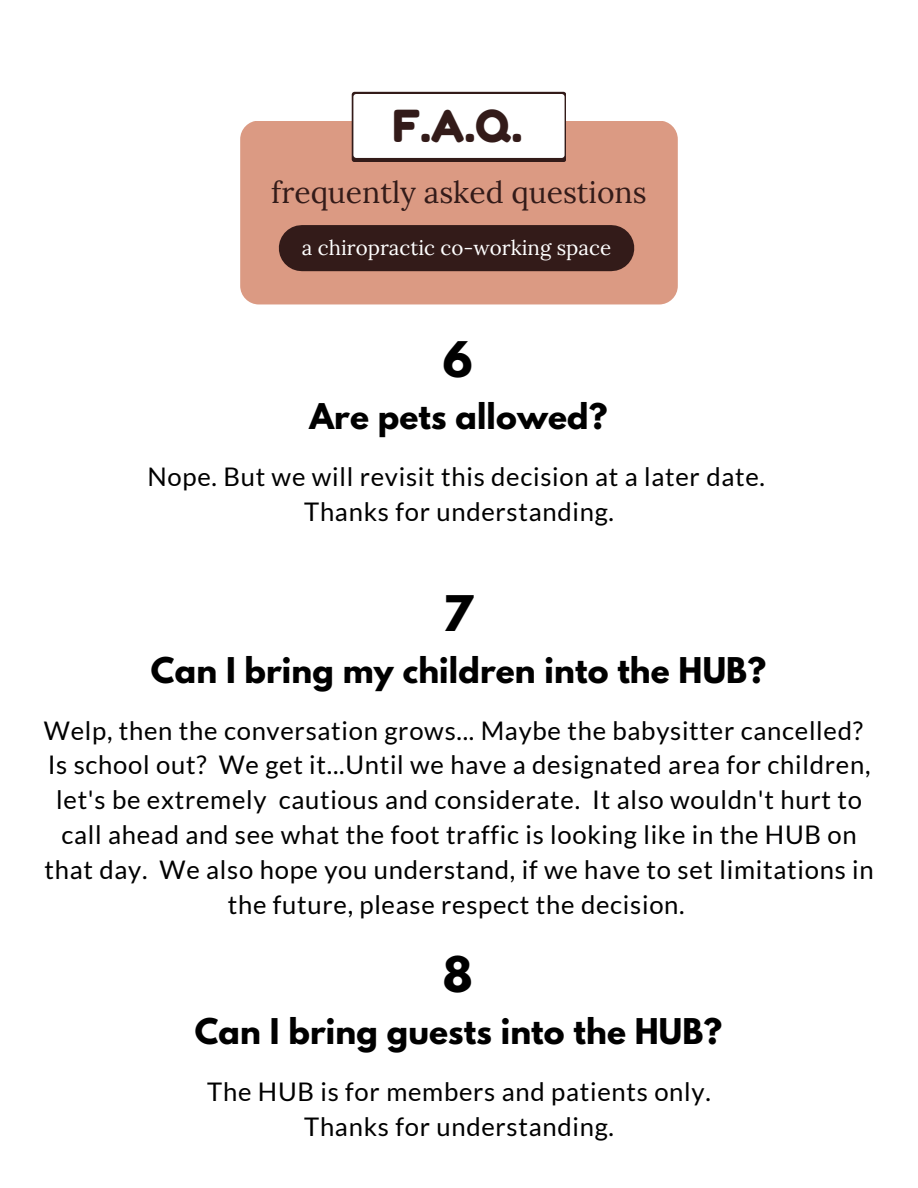
<style>
.page{position:relative;width:918px;height:1188px;background:#fff}
.page>*{position:absolute;margin:0;border:0;box-sizing:border-box;transform-origin:0 0}
.t1{font:44.1px "Fredoka One";color:#331b19}
.t2{font:700 43.5px "League Spartan";color:#000}
.t3{font:700 31.35px "League Spartan";letter-spacing:.005em;color:#000}
.t4{font:30px "Lora";color:#331b19}
.t5{font:25.65px/34.8px "Lato";letter-spacing:.03em;color:#000;text-align:center}
.t6{font:20.55px "Lora";color:#fff}
</style>
<div class="page">
<div style="left:240px;top:121px;width:438px;height:183px;background:#db9a83;border-radius:19px"></div>
<div style="left:302px;top:225px;width:309px;height:46px;background:#331b19"></div>
<div style="left:352px;top:92px;width:214px;height:70px;background:#331b19;border-radius:3px"></div>
<div style="left:353px;top:94px;width:212px;height:64px;background:#fff;border-radius:3px"></div>
<p class="t1" style="left:392px;top:99px;width:131px">F.A.Q.</p>
<p class="t4" style="left:271px;top:173px;width:377px">frequently asked questions</p>
<p class="t6" style="left:302px;top:234px;width:311px">a chiropractic co-working space</p>
<p class="t2" style="left:443px;top:338px;width:31px">6</p>
<p class="t3" style="left:309px;top:401px;width:300px">Are pets allowed?</p>
<p class="t5" style="left:147px;top:459px;width:619px">Nope. But we will revisit this decision at a later date.</p>
<p class="t5" style="left:304px;top:493px;width:311px">Thanks for understanding.</p>
<p class="t2" style="left:443px;top:592px;width:31px">7</p>
<p class="t3" style="left:151px;top:655px;width:617px">Can I bring my children into the HUB?</p>
<p class="t5" style="left:44px;top:712px;width:831px">Welp, then the conversation grows... Maybe the babysitter cancelled?<br>Is school out? We get it...Until we have a designated area for children, let's be extremely cautious and considerate. It also wouldn't hurt to call ahead and see what the foot traffic is looking like in the HUB on that day. We also hope you understand, if we have to set limitations in the future, please respect the decision.</p>
<p class="t2" style="left:443px;top:953px;width:31px">8</p>
<p class="t3" style="left:195px;top:1016px;width:529px">Can I bring guests into the HUB?</p>
<p class="t5" style="left:207px;top:1074px;width:505px">The HUB is for members and patients only.</p>
<p class="t5" style="left:304px;top:1108px;width:311px">Thanks for understanding.</p>
</div>
